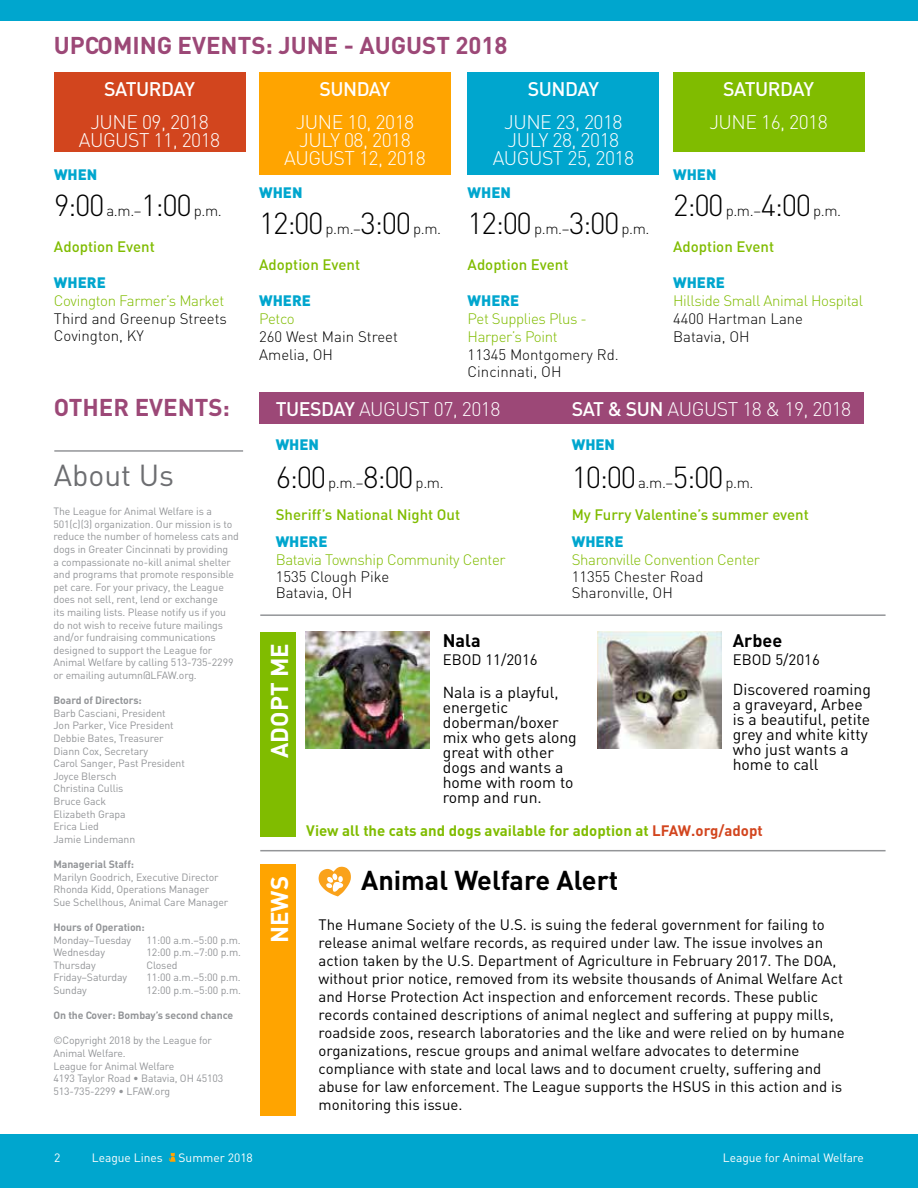
<style>
.page{position:relative;width:918px;height:1188px;background:#fff}
.page>*{position:absolute;margin:0;border:0;box-sizing:border-box;transform-origin:0 0}
.t1{font:300 30px "DIN";letter-spacing:-.05em;color:#000}
.t2{font:30px "DIN";color:#6d6e71}
.t3{font:700 27px "DIN";color:#000}
.t4{font:700 24px "DIN";color:#9c4877}
.t5{font:700 24px "DIN";color:#fff}
.t6{font:300 19.5px/18px "DIN";letter-spacing:-.025em;color:#fff;text-align:center}
.t7{font:500 19.5px "DIN";letter-spacing:-.025em;color:#fff}
.t8{font:700 18px "DIN";color:#000}
.t9{font:15.75px/15px "DIN";color:#000}
.t10{font:15px/18px "DIN";color:#000}
.t11{font:300 15px/16.5px "DIN";color:#000}
.t12{font:300 15px/18px "DIN";letter-spacing:-.025em;color:#80bc00}
.t13{font:500 15px/32.2px "DIN";color:#80bc00}
.t14{font:700 15px "DIN";color:#80bc00}
.t15{font:900 15px "DIN";color:#00a6ce}
.t16{font:12px "DIN";color:#fff}
.t17{font:10.5px/12.6px "DIN";letter-spacing:-.01em;color:#939598}
.t18{font:700 10.5px "DIN";letter-spacing:-.01em;color:#939598}
.s1{font-size:30px}
.s2{font-size:15px}
.s3{font-weight:500}
.s4{font-weight:300;font-size:30px;color:#000}
.s5{font-weight:300;color:#000}
.s6{color:#d2451e}
</style>
<div class="page">
<div style="left:0;top:1134px;width:918px;height:54px;background:#00a6ce"></div>
<div style="left:0;top:0;width:918px;height:21px;background:#00a6ce"></div>
<hr style="left:54px;top:450px;width:189px;height:2px;background:#939598">
<hr style="left:260px;top:850px;width:626px;height:1px;background:#939598">
<hr style="left:260px;top:614px;width:626px;height:2px;background:#939598">
<svg style="left:169px;top:1153px;width:7px;height:9px"></svg>
<div style="left:259px;top:392px;width:605px;height:31px;background:#9c4877"></div>
<div style="left:468px;top:72px;width:191px;height:102px;background:#00a6ce"></div>
<div style="left:54px;top:73px;width:191px;height:79px;background:#d2451e"></div>
<div style="left:259px;top:72px;width:192px;height:102px;background:#ffa400"></div>
<div style="left:673px;top:73px;width:191px;height:79px;background:#80bc00"></div>
<div style="left:260px;top:632px;width:36px;height:204px;background:#80bc00"></div>
<div style="left:260px;top:865px;width:36px;height:251px;background:#ffa400"></div>
<img style="left:306px;top:632px;width:124px;height:117px">
<img style="left:597px;top:632px;width:125px;height:117px">
<svg style="left:319px;top:867px;width:32px;height:29px"></svg>
<h3 class="t4" style="left:54px;top:30px;width:455px">UPCOMING EVENTS: JUNE - AUGUST 2018</h3>
<h3 class="t7" style="left:104px;top:76px;width:92px">SATURDAY</h3>
<h3 class="t6" style="left:79px;top:113px;width:143px">JUNE 09, 2018<br>AUGUST 11, 2018</h3>
<h3 class="t15" style="left:54px;top:165px;width:45px">WHEN</h3>
<h3 class="t11" style="left:54px;top:202px;width:169px"><span class="s1">9:00</span> a.m.–<span class="s1">1:00</span> p.m.</h3>
<h3 class="t13" style="left:54px;top:230px;width:102px">Adoption Event</h3>
<h3 class="t15" style="left:54px;top:273px;width:53px">WHERE</h3>
<h3 class="t12" style="left:54px;top:291px;width:172px">Covington Farmer’s Market</h3>
<h3 class="t11" style="left:54px;top:310px;width:175px">Third and Greenup Streets<br>Covington, KY</h3>
<h3 class="t7" style="left:319px;top:76px;width:73px">SUNDAY</h3>
<h3 class="t6" style="left:284px;top:112px;width:143px">JUNE 10, 2018<br>JULY 08, 2018<br>AUGUST 12, 2018</h3>
<h3 class="t15" style="left:259px;top:183px;width:45px">WHEN</h3>
<h1 class="t1" style="left:259px;top:205px;width:183px">12:00 <span class="s2">p.m.–</span>3:00 <span class="s2">p.m.</span></h1>
<h3 class="t13" style="left:259px;top:248px;width:102px">Adoption Event</h3>
<h3 class="t15" style="left:259px;top:291px;width:53px">WHERE</h3>
<h3 class="t12" style="left:259px;top:309px;width:37px">Petco</h3>
<h3 class="t11" style="left:259px;top:327px;width:140px;line-height:18px">260 West Main Street<br>Amelia, OH</h3>
<h3 class="t7" style="left:528px;top:76px;width:73px">SUNDAY</h3>
<h3 class="t6" style="left:493px;top:112px;width:143px">JUNE 23, 2018<br>JULY 28, 2018<br>AUGUST 25, 2018</h3>
<h3 class="t15" style="left:468px;top:183px;width:45px">WHEN</h3>
<h1 class="t1" style="left:468px;top:205px;width:183px">12:00 <span class="s2">p.m.–</span>3:00 <span class="s2">p.m.</span></h1>
<h3 class="t13" style="left:468px;top:248px;width:102px">Adoption Event</h3>
<h3 class="t15" style="left:468px;top:291px;width:53px">WHERE</h3>
<h3 class="t12" style="left:468px;top:309px;width:121px">Pet Supplies Plus -<br>Harper’s Point</h3>
<h3 class="t11" style="left:468px;top:346px;width:153px">11345 Montgomery Rd.<br>Cincinnati, OH</h3>
<h3 class="t7" style="left:723px;top:76px;width:92px">SATURDAY</h3>
<h3 class="t6" style="left:709px;top:113px;width:120px">JUNE 16, 2018</h3>
<h3 class="t15" style="left:673px;top:165px;width:45px">WHEN</h3>
<h3 class="t11" style="left:673px;top:202px;width:170px"><span class="s1">2:00</span> p.m.–<span class="s1">4:00</span> p.m.</h3>
<h3 class="t13" style="left:673px;top:230px;width:102px">Adoption Event</h3>
<h3 class="t15" style="left:673px;top:273px;width:53px">WHERE</h3>
<h3 class="t12" style="left:673px;top:291px;width:191px">Hillside Small Animal Hospital</h3>
<h3 class="t11" style="left:673px;top:309px;width:131px;line-height:18px">4400 Hartman Lane<br>Batavia, OH</h3>
<h3 class="t4" style="left:54px;top:391px;width:178px">OTHER EVENTS:</h3>
<h3 class="t6" style="left:276px;top:400px;width:226px"><span class="s3">TUESDAY</span> AUGUST 07, 2018</h3>
<h3 class="t15" style="left:276px;top:434px;width:45px">WHEN</h3>
<h3 class="t13" style="left:276px;top:466px;width:186px"><span class="s4">6:00</span> <span class="s5">p.m.–</span><span class="s4">8:00</span> <span class="s5">p.m.<br></span>Sheriff’s National Night Out</h3>
<h3 class="t15" style="left:276px;top:532px;width:53px">WHERE</h3>
<h3 class="t12" style="left:276px;top:551px;width:231px">Batavia Township Community Center</h3>
<h3 class="t11" style="left:276px;top:568px;width:115px">1535 Clough Pike<br>Batavia, OH</h3>
<h3 class="t6" style="left:572px;top:400px;width:281px"><span class="s3">SAT &amp; SUN</span> AUGUST 18 &amp; 19, 2018</h3>
<h3 class="t15" style="left:572px;top:434px;width:45px">WHEN</h3>
<h1 class="t1" style="left:572px;top:459px;width:183px">10:00 <span class="s2">a.m.–</span>5:00 <span class="s2">p.m.</span></h1>
<h3 class="t13" style="left:572px;top:498px;width:239px">My Furry Valentine’s summer event</h3>
<h3 class="t15" style="left:572px;top:532px;width:53px">WHERE</h3>
<h3 class="t12" style="left:572px;top:551px;width:190px">Sharonville Convention Center</h3>
<h3 class="t11" style="left:572px;top:568px;width:133px">11355 Chester Road<br>Sharonville, OH</h3>
<h1 class="t2" style="left:54px;top:457px;width:122px">About Us</h1>
<p class="t17" style="left:53px;top:505px;width:187px">The League for Animal Welfare is a 501(c)(3) organization. Our mission is to reduce the number of homeless cats and dogs in Greater Cincinnati by providing<br>a compassionate no-kill animal shelter and programs that promote responsible pet care. For your privacy, the League does not sell, rent, lend or exchange<br>its mailing lists. Please notify us if you do not wish to receive future mailings and/or fundraising communications designed to support the League for Animal Welfare by calling 513-735-2299 or emailing autumn@LFAW.org.</p>
<p class="t18" style="left:53px;top:694px;width:90px">Board of Directors:</p>
<p class="t17" style="left:53px;top:707px;width:133px">Barb Casciani, President<br>Jon Parker, Vice President<br>Debbie Bates, Treasurer<br>Diann Cox, Secretary<br>Carol Sanger, Past President<br>Joyce Blersch<br>Christina Cullis<br>Bruce Gack<br>Elizabeth Grapa<br>Erica Lied<br>Jamie Lindemann</p>
<p class="t18" style="left:53px;top:857px;width:82px">Managerial Staff:</p>
<p class="t17" style="left:53px;top:870px;width:176px">Marilyn Goodrich, Executive Director<br>Rhonda Kidd, Operations Manager<br>Sue Schellhous, Animal Care Manager</p>
<p class="t18" style="left:53px;top:920px;width:93px">Hours of Operation:</p>
<p class="t17" style="left:53px;top:933px;width:79px">Monday–Tuesday</p>
<p class="t17" style="left:146px;top:933px;width:96px">11:00 a.m.–5:00 p.m.</p>
<p class="t17" style="left:53px;top:946px;width:53px">Wednesday</p>
<p class="t17" style="left:146px;top:946px;width:96px">12:00 p.m.–7:00 p.m.</p>
<p class="t17" style="left:53px;top:959px;width:44px">Thursday</p>
<p class="t17" style="left:146px;top:959px;width:33px">Closed</p>
<p class="t17" style="left:53px;top:971px;width:75px">Friday–Saturday</p>
<p class="t17" style="left:146px;top:971px;width:96px">11:00 a.m.–5:00 p.m.</p>
<p class="t17" style="left:53px;top:984px;width:35px">Sunday</p>
<p class="t17" style="left:146px;top:984px;width:96px">12:00 p.m.–5:00 p.m.</p>
<p class="t18" style="left:53px;top:1009px;width:181px">On the Cover: Bombay’s second chance</p>
<p class="t17" style="left:53px;top:1034px;width:171px">©Copyright 2018 by the League for<br>Animal Welfare.<br>League for Animal Welfare<br>4193 Taylor Road • Batavia, OH 45103<br>513-735-2299 • LFAW.org</p>
<h3 class="t8" style="left:443px;top:628px;width:39px">Nala</h3>
<h3 class="t10" style="left:443px;top:650px;width:96px">EBOD 11/2016</h3>
<h3 class="t9" style="left:443px;top:684px;width:136px">Nala is a playful, energetic doberman/boxer mix who gets along great with other dogs and wants a home with room to romp and run.</h3>
<h3 class="t8" style="left:733px;top:628px;width:51px">Arbee</h3>
<h3 class="t10" style="left:733px;top:650px;width:89px">EBOD 5/2016</h3>
<h3 class="t9" style="left:733px;top:681px;width:140px">Discovered roaming a graveyard, Arbee is a beautiful, petite grey and white kitty who just wants a home to call</h3>
<h3 class="t5" style="left:264px;top:758px;width:116px;rotate:-90deg">ADOPT ME</h3>
<h3 class="t14" style="left:306px;top:821px;width:458px">View all the cats and dogs available for adoption at <span class="s6">LFAW.org/adopt</span></h3>
<h2 class="t3" style="left:361px;top:863px;width:259px">Animal Welfare Alert</h2>
<p class="t10" style="left:319px;top:915px;width:528px">The Humane Society of the U.S. is suing the federal government for failing to release animal welfare records, as required under law. The issue involves an action taken by the U.S. Department of Agriculture in February 2017. The DOA, without prior notice, removed from its website thousands of Animal Welfare Act and Horse Protection Act inspection and enforcement records. These public records contained descriptions of animal neglect and suffering at puppy mills, roadside zoos, research laboratories and the like and were relied on by humane organizations, rescue groups and animal welfare advocates to determine compliance with state and local laws and to document cruelty, suffering and abuse for law enforcement. The League supports the HSUS in this action and is monitoring this issue.</p>
<h3 class="t5" style="left:264px;top:943px;width:69px;rotate:-90deg">NEWS</h3>
<p class="t16" style="left:54px;top:1150px;width:8px">2</p>
<p class="t16" style="left:92px;top:1150px;width:73px">League Lines</p>
<p class="t16" style="left:179px;top:1150px;width:76px">Summer 2018</p>
<p class="t16" style="left:723px;top:1150px;width:143px">League for Animal Welfare</p>
</div>
